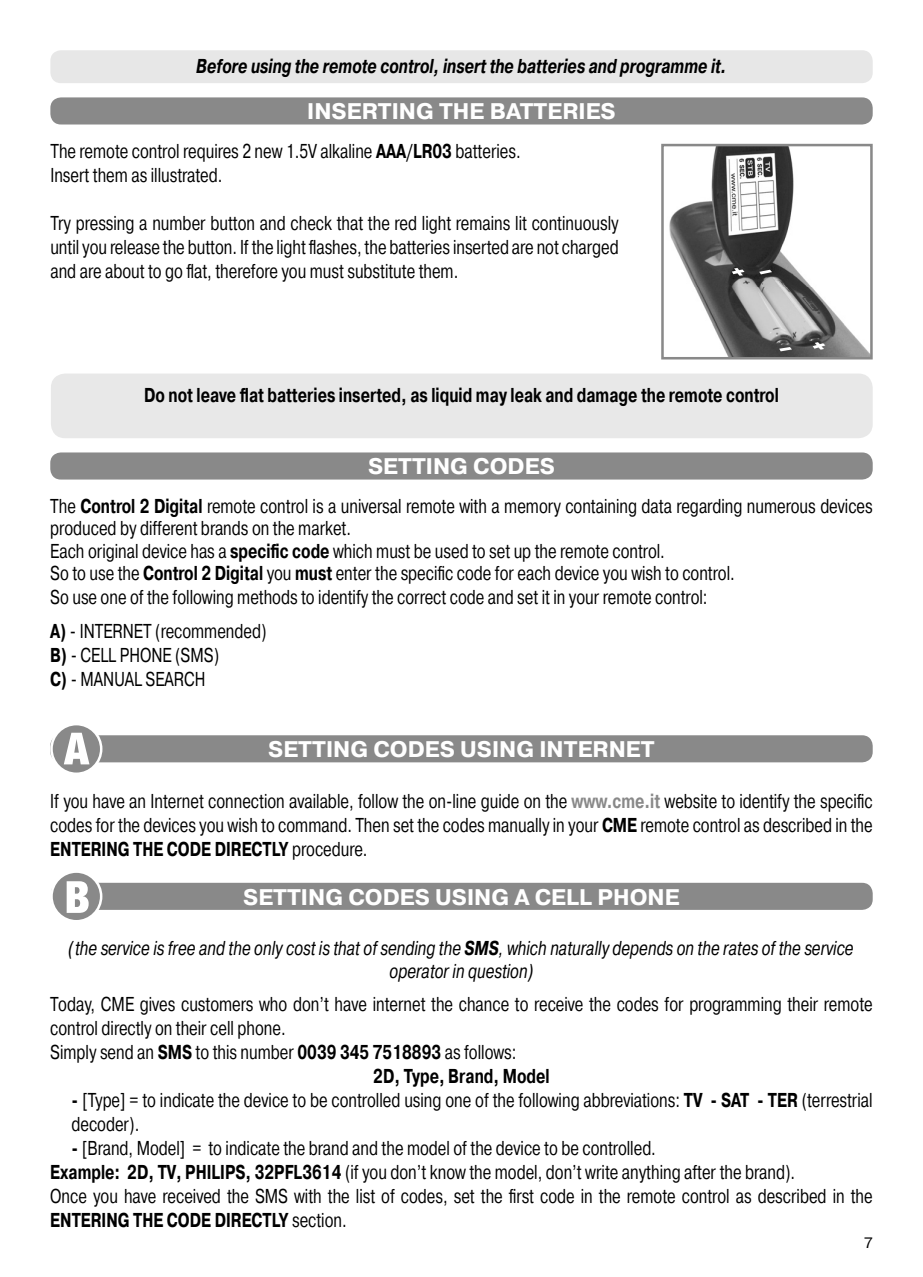
<style>
.page{position:relative;width:923px;height:1277px;background:#fff}
.page>*{position:absolute;margin:0;border:0;box-sizing:border-box;transform-origin:0 0}
.t1{font:700 22.5px "Pragmatica TT";color:#fff}
.t2{font:20px/24px "Pragmatica TT";color:#000;scale:.75 1}
.t3{font:italic 20px/22.5px "Pragmatica TT";color:#000;text-align:center;scale:.75 1}
.t4{font:700 20px "Pragmatica TT";color:#000;scale:.75 1}
.t5{font:italic 700 20px "Pragmatica TT";color:#000;scale:.75 1}
.t6{font:15px "Pragmatica TT";color:#000}
.s1{font-weight:700}
.s2{font-weight:700;color:#898989}
</style>
<div class="page">
<img style="left:669px;top:148px;width:199px;height:207px">
<div style="left:661px;top:144px;width:211px;height:215px;border:3px solid #898989"></div>
<svg style="left:731px;top:268px;width:13px;height:8px"></svg>
<svg style="left:812px;top:342px;width:13px;height:8px"></svg>
<svg style="left:779px;top:347px;width:13px;height:4px"></svg>
<svg style="left:759px;top:270px;width:13px;height:4px"></svg>
<div style="left:50px;top:97px;width:822px;height:27px;background:#898989;border-radius:11px"></div>
<div style="left:50px;top:50px;width:822px;height:33px;background:#e7e7e7;border-radius:11px"></div>
<div style="left:51px;top:374px;width:821px;height:64px;background:#e8e8e8;border-radius:14px"></div>
<div style="left:50px;top:452px;width:822px;height:28px;background:#898989;border-radius:11px"></div>
<div style="left:50px;top:735px;width:822px;height:27px;background:#898989;border-radius:11px"></div>
<svg style="left:52px;top:724px;width:49px;height:50px"></svg>
<div style="left:50px;top:723px;width:52px;height:52px;border:2px solid #fff;border-radius:50%"></div>
<svg style="left:64px;top:733px;width:25px;height:31px"></svg>
<div style="left:51px;top:883px;width:821px;height:27px;background:#898989;border-radius:11px"></div>
<svg style="left:52px;top:872px;width:49px;height:49px"></svg>
<div style="left:50px;top:870px;width:52px;height:52px;border:2px solid #fff;border-radius:50%"></div>
<svg style="left:67px;top:881px;width:22px;height:32px"></svg>
<p class="t5" style="left:196px;top:54px;width:708px">Before using the remote control, insert the batteries and programme it.</p>
<p class="t1" style="left:307px;top:98px;width:310px">INSERTING THE BATTERIES</p>
<p class="t2" style="left:50px;top:139px;width:628px">The remote control requires 2 new 1.5V alkaline <span class="s1">AAA/LR03</span> batteries.<br>Insert them as illustrated.</p>
<p class="t2" style="left:50px;top:211px;width:759px;text-align:justify">Try pressing a number button and check that the red light remains lit continuously until you release the button. If the light flashes, the batteries inserted are not charged and are about to go flat, therefore you must substitute them.</p>
<p class="t4" style="left:144px;top:384px;width:847px">Do not leave flat batteries inserted, as liquid may leak and damage the remote control</p>
<p class="t1" style="left:368px;top:453px;width:188px">SETTING CODES</p>
<p class="t2" style="left:50px;top:495px;width:1098px;line-height:23px">The <span class="s1">Control 2 Digital</span> remote control is a universal remote with a memory containing data regarding numerous devices produced by different brands on the market.<br>Each original device has a <span class="s1">specific code</span> which must be used to set up the remote control.<br>So to use the <span class="s1">Control 2 Digital</span> you <span class="s1">must</span> enter the specific code for each device you wish to control.<br>So use one of the following methods to identify the correct code and set it in your remote control:</p>
<p class="t2" style="left:50px;top:620px;width:290px"><span class="s1">A)</span> - INTERNET (recommended)<br><span class="s1">B)</span> - CELL PHONE (SMS)<br><span class="s1">C)</span> - MANUAL SEARCH</p>
<p class="t1" style="left:268px;top:736px;width:388px">SETTING CODES USING INTERNET</p>
<p class="t2" style="left:50px;top:790px;width:1098px;text-align:justify">If you have an Internet connection available, follow the on-line guide on the <span class="s2">www.cme.it</span> website to identify the specific codes for the devices you wish to command. Then set the codes manually in your <span class="s1">CME</span> remote control as described in the <span class="s1">ENTERING THE CODE DIRECTLY</span> procedure.</p>
<p class="t1" style="left:243px;top:883px;width:438px">SETTING CODES USING A CELL PHONE</p>
<p class="t3" style="left:69px;top:937px;width:1047px">(the service is free and the only cost is that of sending the <span class="s1">SMS</span>, which naturally depends on the rates of the service operator in question)</p>
<p class="t2" style="left:50px;top:992px;width:1098px">Today, CME gives customers who don’t have internet the chance to receive the codes for programming their remote</p>
<p class="t2" style="left:50px;top:1016px;width:315px">control directly on their cell phone.</p>
<p class="t2" style="left:50px;top:1040px;width:623px">Simply send an <span class="s1">SMS</span> to this number <span class="s1">0039 345 7518893</span> as follows:</p>
<p class="t4" style="left:373px;top:1064px;width:237px">2D, Type, Brand, Model</p>
<p class="t2" style="left:72px;top:1088px;width:1069px"><span class="s1">-</span> [Type] = to indicate the device to be controlled using one of the following abbreviations: <span class="s1">TV - SAT - TER</span> (terrestrial decoder).</p>
<p class="t2" style="left:50px;top:1136px;width:1098px;text-indent:21px"><span class="s1">-</span> [Brand, Model] = to indicate the brand and the model of the device to be controlled.<br><span class="s1">Example: 2D, TV, PHILIPS, 32PFL3614</span> (if you don’t know the model, don’t write anything after the brand).<br>Once you have received the SMS with the list of codes, set the first code in the remote control as described in the <span class="s1">ENTERING THE CODE DIRECTLY</span> section.</p>
<p class="t6" style="left:864px;top:1234px;width:10px">7</p>
</div>
